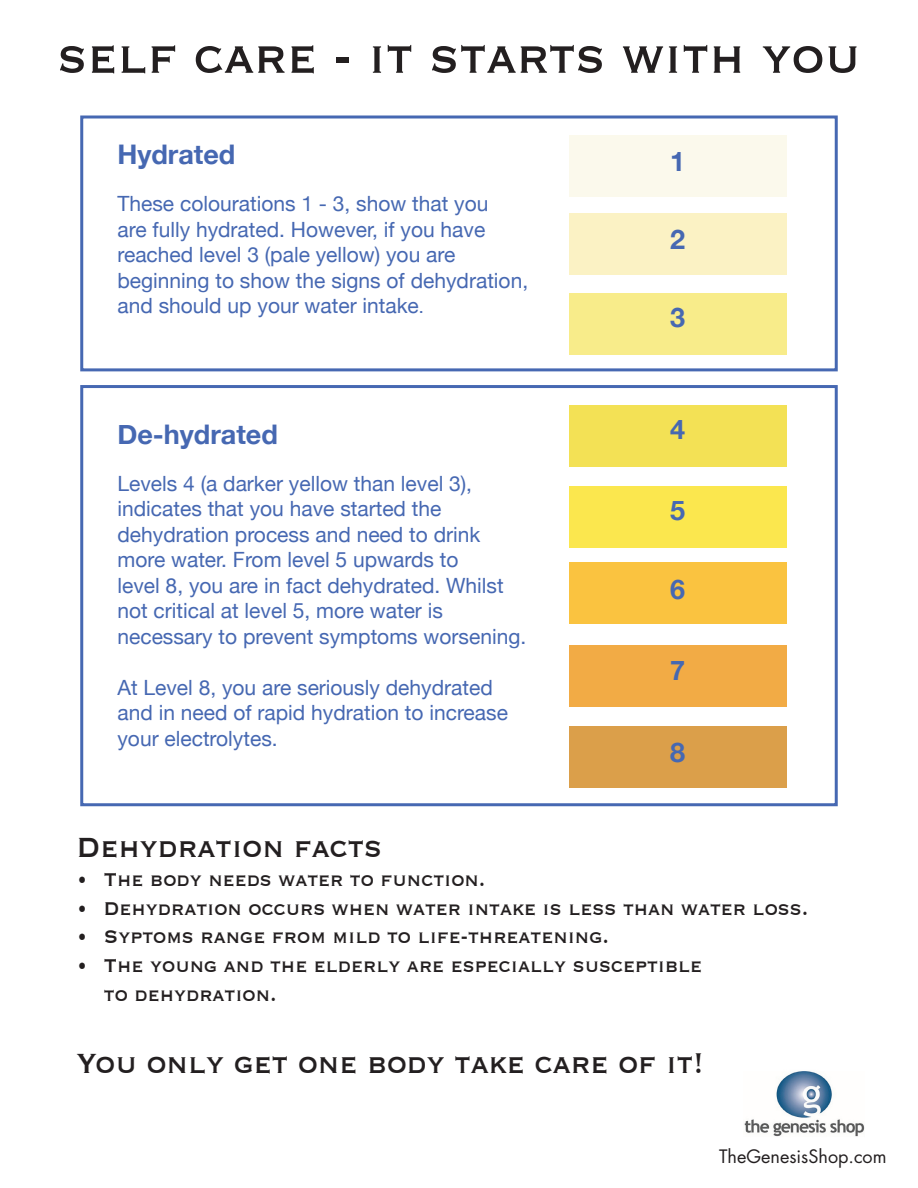
<style>
.page{position:relative;width:918px;height:1188px;background:#fff}
.page>*{position:absolute;margin:0;border:0;box-sizing:border-box;transform-origin:0 0}
.t1{font:60px "Copperplate";color:#231f20;scale:.9 1}
.t2{font:36px "Copperplate";color:#231f20;scale:.9 1}
.t3{font:700 27px "Helvetica Neue";color:#4668b2}
.t4{font:24px/28.8px "Copperplate";color:#231f20;scale:.9 1}
.t5{font:21px/25.5px "Helvetica Neue";color:#4668b2}
.t6{font:18px "Futura";color:#231f20}
.s1{font-size:18px}
</style>
<div class="page">
<div style="left:570px;top:135px;width:217px;height:62px;background:#fbf9ec"></div>
<div style="left:570px;top:213px;width:217px;height:62px;background:#fbf2c4"></div>
<div style="left:570px;top:293px;width:217px;height:62px;background:#f8ec8a"></div>
<div style="left:570px;top:405px;width:217px;height:62px;background:#f3e155"></div>
<div style="left:570px;top:486px;width:217px;height:62px;background:#fbe74e"></div>
<div style="left:570px;top:562px;width:217px;height:62px;background:#fac340"></div>
<div style="left:570px;top:645px;width:217px;height:62px;background:#f2ab45"></div>
<div style="left:570px;top:726px;width:217px;height:62px;background:#db9f4a"></div>
<div style="left:80px;top:116px;width:758px;height:255px;border:3px solid #4668b2"></div>
<div style="left:80px;top:385px;width:758px;height:421px;border:3px solid #4668b2"></div>
<img style="left:744px;top:1071px;width:120px;height:66px">
<h1 class="t1" style="left:57px;top:18px;width:894px">self care - it starts with you</h1>
<p class="t3" style="left:117px;top:138px;width:120px">Hydrated</p>
<p class="t5" style="left:117px;top:191px;width:412px">These colourations 1 - 3, show that you<br>are fully hydrated. However, if you have reached level 3 (pale yellow) you are beginning to show the signs of dehydration, and should up your water intake<span class="s1">.</span></p>
<p class="t3" style="left:117px;top:417px;width:162px">De-hydrated</p>
<p class="t5" style="left:117px;top:470px;width:410px">Levels 4 (a darker yellow than level 3), indicates that you have started the dehydration process and need to drink more water. From level 5 upwards to<br>level 8, you are in fact dehydrated. Whilst not critical at level 5, more water is necessary to prevent symptoms worsening.</p>
<p class="t5" style="left:117px;top:674px;width:392px">At Level 8, you are seriously dehydrated and in need of rapid hydration to increase your electrolytes.</p>
<p class="t3" style="left:670px;top:145px;width:17px">1</p>
<p class="t3" style="left:670px;top:223px;width:17px">2</p>
<p class="t3" style="left:670px;top:301px;width:17px">3</p>
<p class="t3" style="left:670px;top:413px;width:17px">4</p>
<p class="t3" style="left:670px;top:494px;width:17px">5</p>
<p class="t3" style="left:670px;top:572px;width:17px">6</p>
<p class="t3" style="left:670px;top:653px;width:17px">7</p>
<p class="t3" style="left:670px;top:736px;width:17px">8</p>
<h2 class="t2" style="left:77px;top:824px;width:341px">Dehydration facts</h2>
<p class="t4" style="left:77px;top:863px;width:456px">• The body needs water to function.</p>
<p class="t4" style="left:77px;top:892px;width:814px">• Dehydration occurs when water intake is less than water loss.</p>
<p class="t4" style="left:77px;top:921px;width:593px">• Syptoms range from mild to life-threatening.</p>
<p class="t4" style="left:104px;top:950px;width:666px;text-indent:-27px">• The young and the elderly are especially susceptible to dehydration.</p>
<h2 class="t2" style="left:77px;top:1040px;width:698px">You only get one body take care of it!</h2>
<p class="t6" style="left:719px;top:1144px;width:169px">TheGenesisShop.com</p>
</div>
